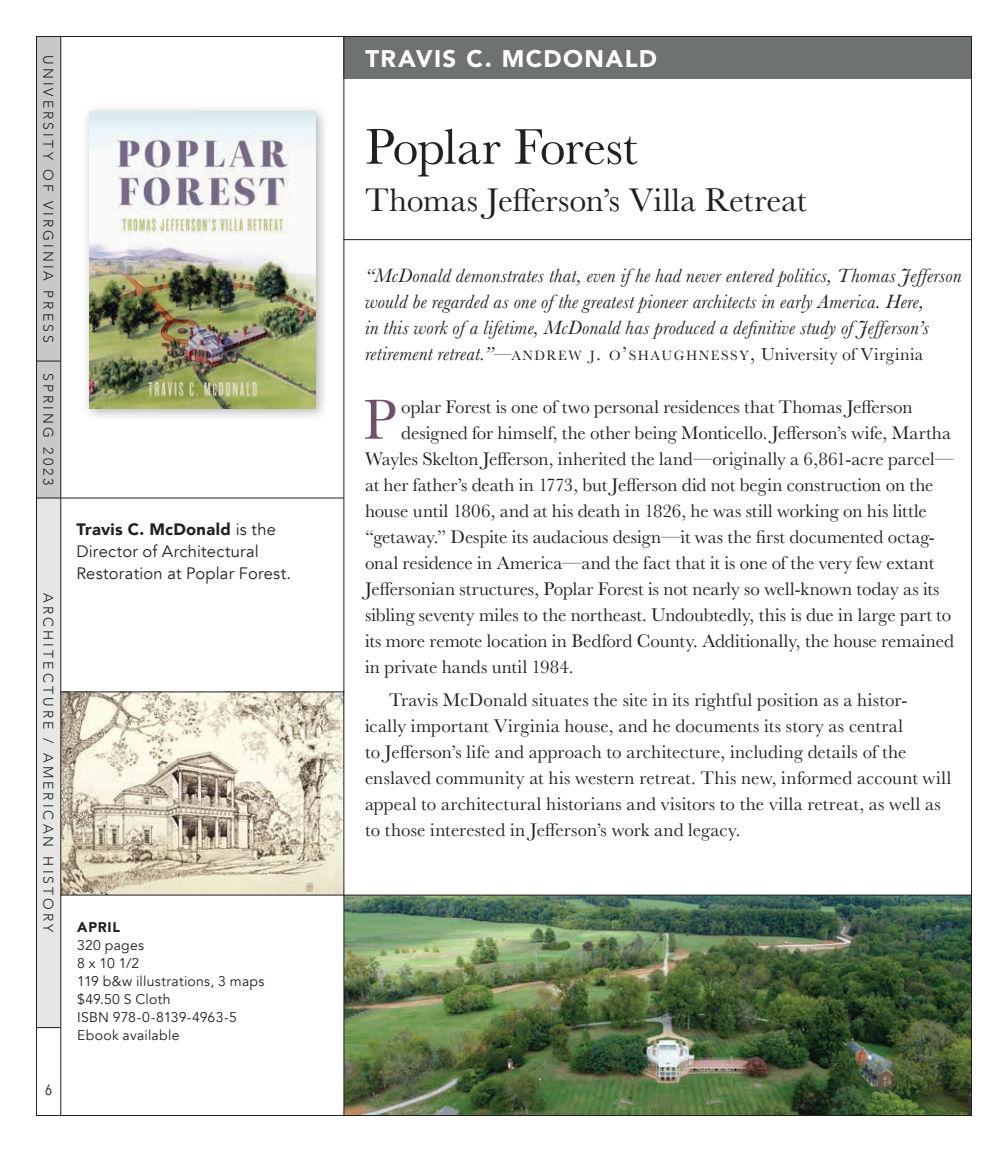
<style>
.page{position:relative;width:1008px;height:1152px;background:#fff}
.page>*{position:absolute;margin:0;border:0;box-sizing:border-box;transform-origin:0 0}
.Txt_first{font:58.2px "Baskerville";color:#6b5169}
.Book_title{font:52px "Baskerville";letter-spacing:-.01em;color:#231f20}
.Subtitle{font:34px "Baskerville";letter-spacing:-.005em;color:#231f20}
.author_1{font:900 24px "Avenir";letter-spacing:.06em;color:#fff}
.blurb{font:italic 20px/26px "Baskerville";letter-spacing:.015em;color:#231f20}
.Txt_first-2{font:19px "Baskerville";color:#231f20}
.txt_second{font:19px/26px "Baskerville";letter-spacing:.01em;color:#231f20}
.blurb-2{font:18px "Baskerville";letter-spacing:.015em;color:#231f20}
.sidebar_txt{font:16.4px/22px "Avenir";letter-spacing:.015em;color:#231f20}
.t1{font:15px "Avenir Next Condensed";color:#231f20}
.sidebar_book_info{font:14px "Avenir";letter-spacing:.015em;color:#231f20}
.Category_1_Caps{font:300 14px "Avenir";letter-spacing:.22em;color:#231f20}
.sidebar_book_month{font:900 14px "Avenir";letter-spacing:.05em;color:#231f20}
.s1{font-weight:900}
.s2{font-style:italic;font-size:20px}
.s3{font-size:14px}
.s4{font-size:20px}
</style>
<div class="page">
<div style="left:36px;top:36px;width:25px;height:325px;background:#c9c7c7"></div>
<div style="left:36px;top:361px;width:25px;height:137px;background:#c9c7c7"></div>
<div style="left:344px;top:37px;width:627px;height:41px;background:#6f7272"></div>
<div style="left:81px;top:103px;width:248px;height:319px;background:#231f20;opacity:.35"></div>
<img style="left:89px;top:111px;width:227px;height:298px">
<hr style="left:343px;top:239px;width:629px;height:1px;background:#231f20">
<img style="left:344px;top:896px;width:626px;height:218px">
<img style="left:61px;top:692px;width:282px;height:203px">
<div style="left:36px;top:498px;width:25px;height:530px;background:#e5e6e6"></div>
<hr style="left:343px;top:36px;width:1px;height:1080px;background:#231f20">
<svg style="left:38px;top:361px;width:22px;height:1px"></svg>
<hr style="left:61px;top:498px;width:283px;height:1px;background:#231f20">
<svg style="left:36px;top:498px;width:24px;height:1px"></svg>
<svg style="left:36px;top:1027px;width:24px;height:1px"></svg>
<hr style="left:60px;top:37px;width:1px;height:1079px;background:#231f20">
<hr style="left:60px;top:895px;width:912px;height:1px;background:#231f20">
<hr style="left:60px;top:691px;width:284px;height:1px;background:#231f20">
<p class="Category_1_Caps" style="left:57px;top:55px;width:289px;rotate:90deg">UNIVERSITY OF VIRGINIA PRESS</p>
<p class="Category_1_Caps" style="left:57px;top:373px;width:114px;rotate:90deg">SPRING 2023</p>
<p class="Category_1_Caps" style="left:57px;top:593px;width:340px;rotate:90deg">ARCHITECTURE / AMERICAN HISTORY</p>
<p class="t1" style="left:45px;top:1077px;width:9px">6</p>
<p class="sidebar_txt" style="left:76px;top:519px;width:216px"><span class="s1">Travis C. McDonald</span> is the<br>Director of Architectural<br>Restoration at Poplar Forest.</p>
<p class="sidebar_book_month" style="left:77px;top:916px;width:44px">APRIL</p>
<p class="sidebar_book_info" style="left:77px;top:937px;width:68px">320 pages</p>
<p class="sidebar_book_info" style="left:77px;top:955px;width:64px">8 x 10 1/2</p>
<p class="sidebar_book_info" style="left:77px;top:973px;width:189px">119 b&amp;w illustrations, 3 maps</p>
<p class="sidebar_book_info" style="left:77px;top:991px;width:95px">$49.50 S Cloth</p>
<p class="sidebar_book_info" style="left:77px;top:1009px;width:161px">ISBN 978-0-8139-4963-5</p>
<p class="sidebar_book_info" style="left:77px;top:1027px;width:104px">Ebook available</p>
<p class="author_1" style="left:366px;top:38px;width:293px">TRAVIS C. MCDONALD</p>
<p class="Book_title" style="left:365px;top:114px;width:274px">Poplar Forest</p>
<p class="Subtitle" style="left:365px;top:178px;width:443px">Thomas Jefferson’s Villa Retreat</p>
<p class="blurb" style="left:365px;top:262px;width:598px">“McDonald demonstrates that, even if he had never entered politics, Thomas Jefferson would be regarded as one of the greatest pioneer architects in early America. Here,<br>in this work of a lifetime, McDonald has produced a definitive study of Jefferson’s</p>
<p class="blurb-2" style="left:365px;top:342px;width:560px"><span class="s2">retirement retreat.”</span>—<span class="s3">ANDREW J</span><span class="s4">.</span> <span class="s3">O</span><span class="s4">’</span><span class="s3">SHAUGHNESSY</span><span class="s4">,</span> University of Virginia</p>
<p class="Txt_first" style="left:363px;top:383px;width:34px">P</p>
<p class="Txt_first-2" style="left:401px;top:394px;width:513px">oplar Forest is one of two personal residences that Thomas Jefferson</p>
<p class="Txt_first-2" style="left:401px;top:420px;width:551px">designed for himself, the other being Monticello. Jefferson’s wife, Martha</p>
<p class="Txt_first-2" style="left:365px;top:446px;width:590px">Wayles Skelton Jefferson, inherited the land—originally a 6,861-acre parcel—</p>
<p class="Txt_first-2" style="left:365px;top:472px;width:570px">at her father’s death in 1773, but Jefferson did not begin construction on the</p>
<p class="Txt_first-2" style="left:365px;top:498px;width:563px">house until 1806, and at his death in 1826, he was still working on his little</p>
<p class="Txt_first-2" style="left:365px;top:524px;width:571px">“getaway.” Despite its audacious design—it was the first documented octag-</p>
<p class="Txt_first-2" style="left:365px;top:550px;width:571px">onal residence in America—and the fact that it is one of the very few extant</p>
<p class="Txt_first-2" style="left:365px;top:576px;width:576px">Jeffersonian structures, Poplar Forest is not nearly so well-known today as its</p>
<p class="Txt_first-2" style="left:365px;top:602px;width:588px">sibling seventy miles to the northeast. Undoubtedly, this is due in large part to</p>
<p class="Txt_first-2" style="left:365px;top:628px;width:590px">its more remote location in Bedford County. Additionally, the house remained</p>
<p class="Txt_first-2" style="left:365px;top:654px;width:210px">in private hands until 1984.</p>
<p class="txt_second" style="left:365px;top:687px;width:588px;text-indent:24px">Travis McDonald situates the site in its rightful position as a histor&shy;ically important Virginia house, and he documents its story as central<br>to Jefferson’s life and approach to architecture, including details of the enslaved community at his western retreat. This new, informed account will appeal to architectural historians and visitors to the villa retreat, as well as to those interested in Jefferson’s work and legacy.</p>
</div>
